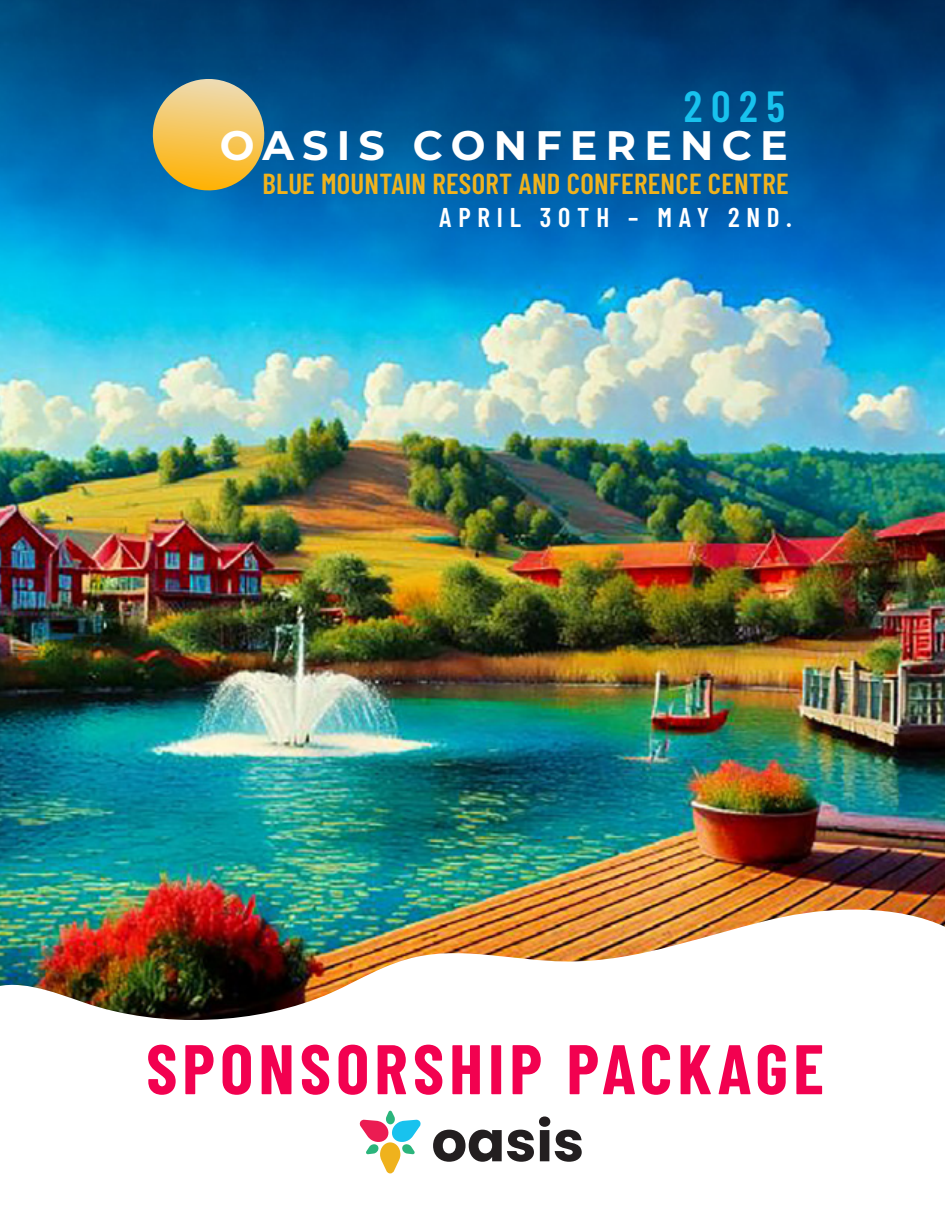
<style>
.page{position:relative;width:945px;height:1215px;background:#fff}
.page>*{position:absolute;margin:0;border:0;box-sizing:border-box;transform-origin:0 0}
.t1{font:700 70.05px "Barlow Condensed";letter-spacing:.075em;color:#f20150}
.t2{font:700 55.95px "Poppins";color:#231f20}
.t3{font:600 43.5px "Barlow Condensed";color:#18c2ee}
.t4{font:700 41.25px "Montserrat";letter-spacing:.2em;color:#fff}
.t5{font:600 28.8px "Barlow Condensed";letter-spacing:.01em;color:#efb21d}
.t6{font:600 27.15px "Barlow Condensed";letter-spacing:.25em;color:#fff}
</style>
<div class="page">
<img style="left:0;top:0;width:945px;height:905px">
<img style="left:0;top:905px;width:945px;height:269px">
<svg style="left:359px;top:1111px;width:62px;height:62px"></svg>
<svg style="left:149px;top:73px;width:119px;height:121px;background:#a6a470"></svg>
<h3 class="t3" style="left:684px;top:75px;width:103px">2025</h3>
<h3 class="t4" style="left:220px;top:116px;width:570px">OASIS CONFERENCE</h3>
<p class="t5" style="left:262px;top:163px;width:528px">BLUE MOUNTAIN RESORT AND CONFERENCE CENTRE</p>
<p class="t6" style="left:439px;top:197px;width:354px">APRIL 30TH – MAY 2ND.</p>
<h1 class="t1" style="left:146px;top:1019px;width:679px">SPONSORSHIP PACKAGE</h1>
<h2 class="t2" style="left:432px;top:1109px;width:154px">oasis</h2>
</div>
